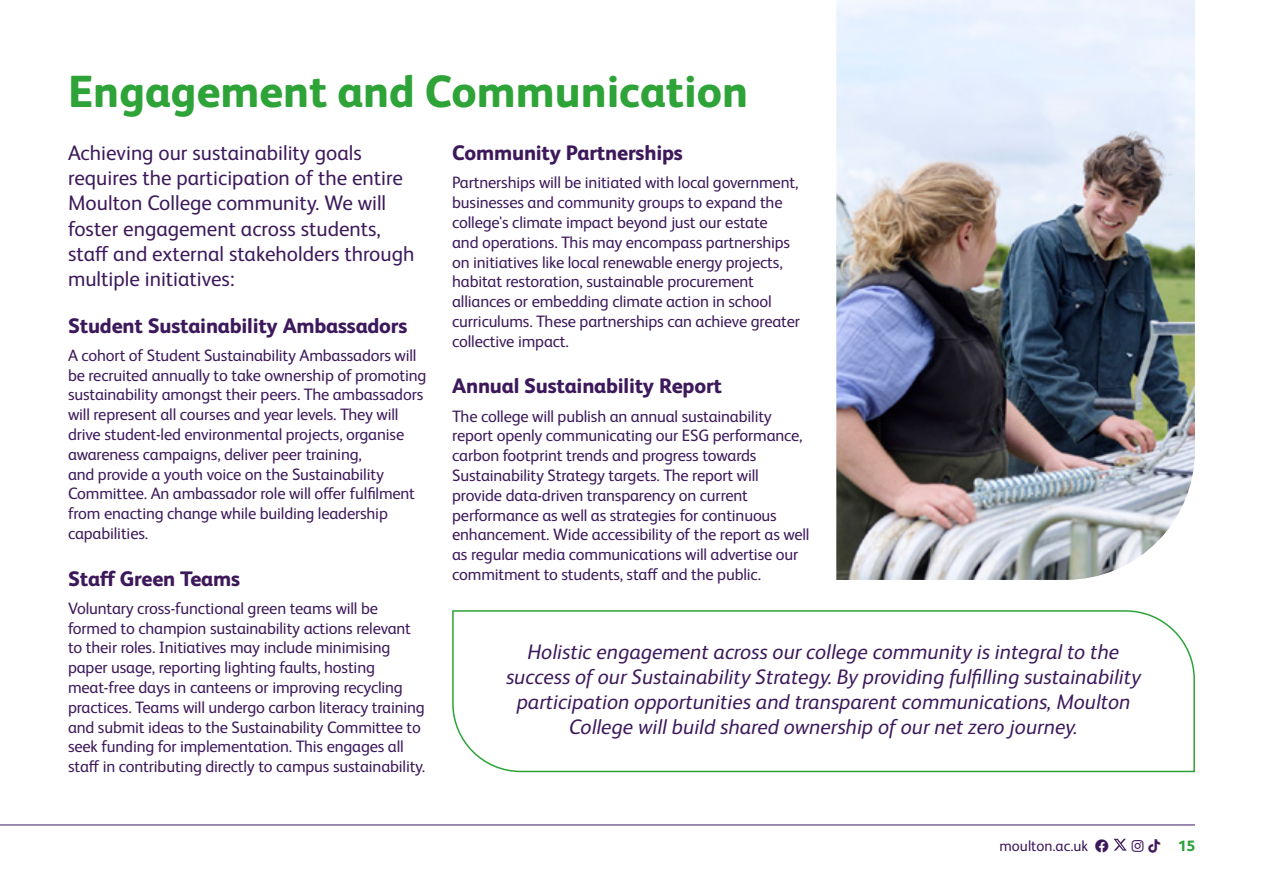
<style>
.page{position:relative;width:1263px;height:893px;background:#fff}
.page>*{position:absolute;margin:0;border:0;box-sizing:border-box;transform-origin:0 0}
.t1{font:800 45px "FS Albert Pro";color:#2ea338}
.t2{font:italic 21px/25.2px "FS Albert Pro";color:#3d195b;text-align:center}
.t3{font:21px/25.2px "FS Albert Pro";color:#3d195b}
.t4{font:800 21px "FS Albert Pro";letter-spacing:-.01em;color:#3d195b}
.t5{font:16.5px/19.8px "FS Albert Pro";letter-spacing:-.01em;color:#3d195b}
.t6{font:15px "FS Albert Pro";color:#3d195b}
.t7{font:800 15px "FS Albert Pro";color:#2ea338}
.s1{color:#3d195b}
</style>
<div class="page">
<hr style="left:0;top:825px;width:1195px;height:1px;background:#3d195b">
<svg style="left:452px;top:610px;width:743px;height:163px"></svg>
<img style="left:836px;top:0;width:359px;height:580px">
<svg style="left:1114px;top:839px;width:13px;height:12px"></svg>
<p class="t1" style="left:68px;top:56px;width:682px">Engagement and Communication</p>
<p class="t3" style="left:68px;top:139px;width:348px">Achieving our sustainability goals requires the participation of the entire Moulton College community. We will foster engagement across students, staff and external stakeholders through multiple initiatives:</p>
<p class="t4" style="left:68px;top:309px;width:341px">Student Sustainability Ambassadors</p>
<p class="t5" style="left:68px;top:344px;width:360px">A cohort of Student Sustainability Ambassadors will be recruited annually to take ownership of promoting sustainability amongst their peers. The ambassadors will represent all courses and year levels. They will drive student-led environmental projects, organise awareness campaigns, deliver peer training,<br>and provide a youth voice on the Sustainability Committee. An ambassador role will offer fulfilment from enacting change while building leadership capabilities.</p>
<p class="t4" style="left:68px;top:562px;width:174px">Staff Green Teams</p>
<p class="t5" style="left:68px;top:597px;width:359px">Voluntary cross-functional green teams will be formed to champion sustainability actions relevant to their roles. Initiatives may include minimising paper usage, reporting lighting faults, hosting meat-free days in canteens or improving recycling practices. Teams will undergo carbon literacy training and submit ideas to the Sustainability Committee to seek funding for implementation. This engages all staff in contributing directly to campus sustainability.</p>
<p class="t4" style="left:452px;top:136px;width:232px">Community Partnerships</p>
<p class="t5" style="left:452px;top:172px;width:349px">Partnerships will be initiated with local government, businesses and community groups to expand the college's climate impact beyond just our estate<br>and operations. This may encompass partnerships on initiatives like local renewable energy projects, habitat restoration, sustainable procurement alliances or embedding climate action in school curriculums. These partnerships can achieve greater collective impact.</p>
<p class="t4" style="left:452px;top:369px;width:271px">Annual Sustainability Report</p>
<p class="t5" style="left:452px;top:405px;width:359px">The college will publish an annual sustainability report openly communicating our ESG performance, carbon footprint trends and progress towards Sustainability Strategy targets. The report will provide data-driven transparency on current performance as well as strategies for continuous enhancement. Wide accessibility of the report as well as regular media communications will advertise our commitment to students, staff and the public.</p>
<p class="t2" style="left:506px;top:638px;width:636px">Holistic engagement across our college community is integral to the success of our Sustainability Strategy. By providing fulfilling sustainability participation opportunities and transparent communications, Moulton College will build shared ownership of our net zero journey.</p>
<p class="t6" style="left:999px;top:835px;width:110px">moulton.ac.uk □□</p>
<p class="t7" style="left:1132px;top:834px;width:65px"><span class="s1">■▲▼</span> <span class="s1">▼▼□</span> 15</p>
</div>
